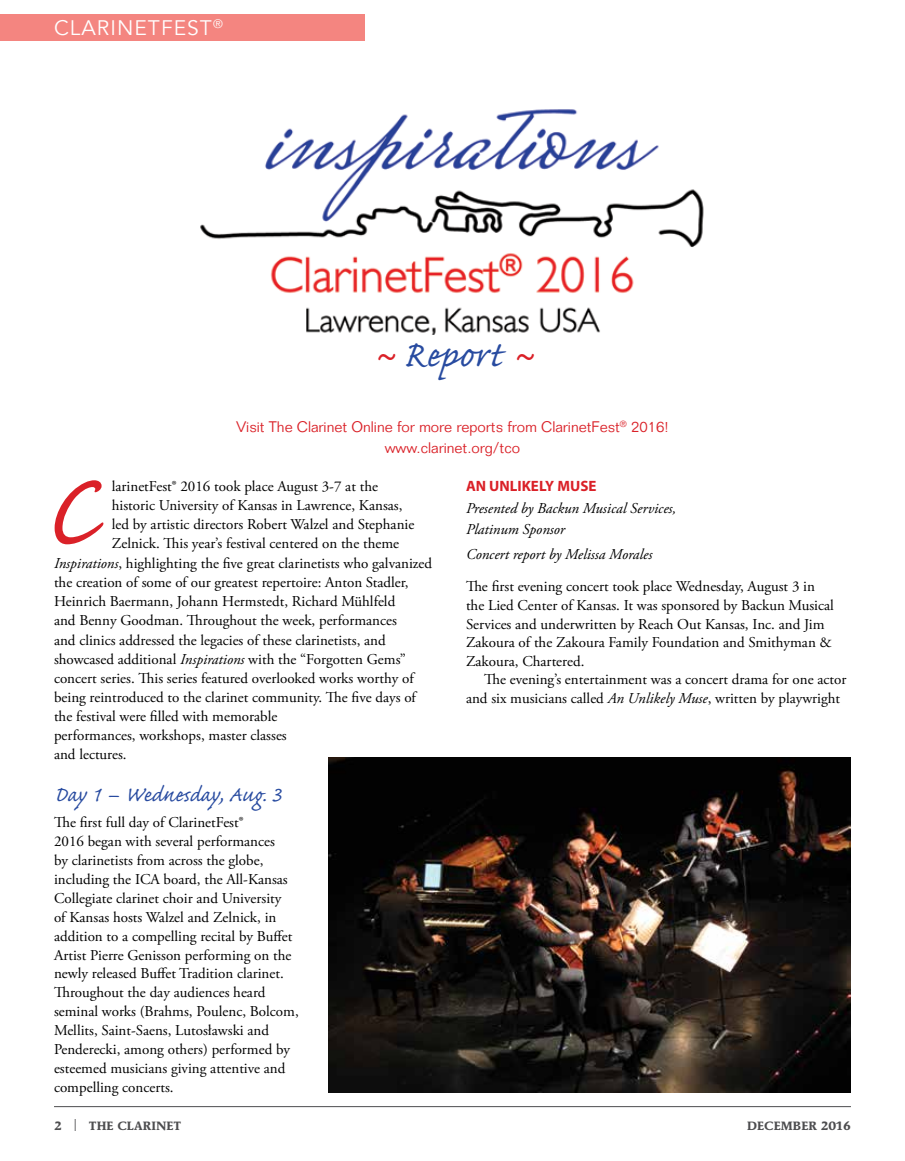
<style>
.page{position:relative;width:905px;height:1161px;background:#fff}
.page>*{position:absolute;margin:0;border:0;box-sizing:border-box;transform-origin:0 0}
.t1{font:132.6px "Caflisch Script Pro";color:#da2128}
.t2{font:46.5px "Caflisch Script Pro";color:#284ba0}
.t3{font:27px "Caflisch Script Pro";color:#284ba0}
.t4{font:21px "Avenir";letter-spacing:.05em;color:#fff}
.t5{font:15px/18.9px "Adobe Garamond Pro";color:#000}
.t6{font:300 15px/21px "Folio";color:#da2128;text-align:center}
.t7{font:italic 15px/21.6px "Adobe Garamond Pro";color:#000}
.t8{font:700 15px "Myriad Pro";color:#da2128}
.t9{font:700 12px "AT Mendoza Roman";color:#4d4d4f}
.s1{color:#da2128}
.s2{font-style:italic}
</style>
<div class="page">
<hr style="left:54px;top:1106px;width:796px;height:1px;background:#4d4d4f">
<div style="left:0;top:14px;width:364px;height:27px;background:#f48580"></div>
<img style="left:200px;top:109px;width:504px;height:226px">
<img style="left:328px;top:758px;width:522px;height:334px">
<h3 class="t4" style="left:54px;top:15px;width:170px">CLARINETFEST<sup>®</sup></h3>
<h2 class="t2" style="left:372px;top:331px;width:162px"><span class="s1">~</span> Report <span class="s1">~</span></h2>
<p class="t6" style="left:236px;top:416px;width:434px">Visit The Clarinet Online for more reports from ClarinetFest<sup>®</sup> 2016! www.clarinet.org/tco</p>
<p class="t5" style="left:112px;top:477px;width:268px">larinetFest® 2016 took place August 3-7 at the</p>
<p class="t5" style="left:112px;top:496px;width:292px">historic University of Kansas in Lawrence, Kansas,</p>
<p class="t5" style="left:112px;top:516px;width:304px">led by artistic directors Robert Walzel and Stephanie</p>
<p class="t5" style="left:112px;top:535px;width:289px">Zelnick. This year’s festival centered on the theme</p>
<p class="t5" style="left:54px;top:554px;width:379px"><span class="s2">Inspirations</span>, highlighting the five great clarinetists who galvanized</p>
<p class="t5" style="left:54px;top:573px;width:356px">the creation of some of our greatest repertoire: Anton Stadler,</p>
<p class="t5" style="left:54px;top:592px;width:343px">Heinrich Baermann, Johann Hermstedt, Richard Mühlfeld</p>
<p class="t5" style="left:54px;top:612px;width:344px">and Benny Goodman. Throughout the week, performances</p>
<p class="t5" style="left:54px;top:631px;width:333px">and clinics addressed the legacies of these clarinetists, and</p>
<p class="t5" style="left:54px;top:650px;width:353px">showcased additional <span class="s2">Inspirations</span> with the “Forgotten Gems”</p>
<p class="t5" style="left:54px;top:669px;width:361px">concert series. This series featured overlooked works worthy of</p>
<p class="t5" style="left:54px;top:689px;width:363px">being reintroduced to the clarinet community. The five days of</p>
<p class="t5" style="left:54px;top:708px;width:225px">the festival were filled with memorable</p>
<p class="t5" style="left:54px;top:727px;width:234px">performances, workshops, master classes</p>
<p class="t5" style="left:54px;top:745px;width:74px">and lectures.</p>
<h3 class="t3" style="left:54px;top:781px;width:229px">Day 1 – Wednesday, Aug. 3</h3>
<p class="t5" style="left:54px;top:813px;width:246px">The first full day of ClarinetFest®<br>2016 began with several performances<br>by clarinetists from across the globe, including the ICA board, the All-Kansas Collegiate clarinet choir and University<br>of Kansas hosts Walzel and Zelnick, in addition to a compelling recital by Buffet Artist Pierre Genisson performing on the newly released Buffet Tradition clarinet.<br>Throughout the day audiences heard seminal works (Brahms, Poulenc, Bolcom, Mellits, Saint-Saens, Lutosławski and Penderecki, among others) performed by esteemed musicians giving attentive and compelling concerts.</p>
<h1 class="t1" style="left:43px;top:442px;width:54px">C</h1>
<p class="t8" style="left:466px;top:476px;width:132px">AN UNLIKELY MUSE</p>
<p class="t7" style="left:466px;top:498px;width:212px">Presented by Backun Musical Services,<br>Platinum Sponsor</p>
<p class="t7" style="left:466px;top:544px;width:188px">Concert report by Melissa Morales</p>
<p class="t5" style="left:466px;top:578px;width:369px">The first evening concert took place Wednesday, August 3 in the Lied Center of Kansas. It was sponsored by Backun Musical Services and underwritten by Reach Out Kansas, Inc. and Jim Zakoura of the Zakoura Family Foundation and Smithyman &amp; Zakoura, Chartered.</p>
<p class="t5" style="left:466px;top:671px;width:382px;text-indent:18px">The evening’s entertainment was a concert drama for one actor and six musicians called <span class="s2">An Unlikely Muse</span>, written by playwright</p>
<p class="t9" style="left:54px;top:1118px;width:129px">2 <sup>|</sup> THE CLARINET</p>
<p class="t9" style="left:747px;top:1118px;width:105px">DECEMBER 2016</p>
</div>
